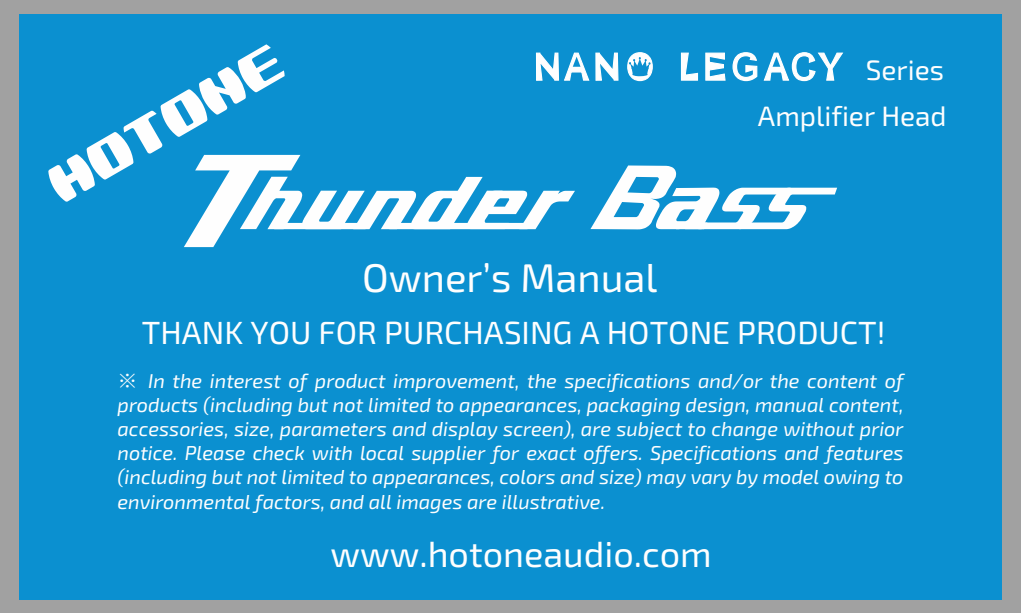
<style>
.page{position:relative;width:1021px;height:613px;background:#fff}
.page>*{position:absolute;margin:0;border:0;box-sizing:border-box;transform-origin:0 0}
.t1{font:40px "Exo 2";color:#fefefe}
.t2{font:36px "Exo 2";color:#fefefe}
.t3{font:32px "Exo 2";color:#fefefe}
.t4{font:28px/45.6px "Exo 2";color:#fefefe;text-align:right}
.t5{font:italic 20px/24px "Exo 2";color:#fefefe;text-align:justify}
.s1{font-family:"Sim Sun";font-style:normal}
</style>
<div class="page">
<div style="left:0;top:0;width:1020px;height:612px;background:#a1a1a1"></div>
<div style="left:19px;top:14px;width:982px;height:585px;background:#0b90d0"></div>
<svg style="left:48px;top:44px;width:796px;height:203px"></svg>
<h3 class="t4" style="left:758px;top:50px;width:190px">Series<br>Amplifier Head</h3>
<h1 class="t1" style="left:362px;top:264px;width:297px">Owner’s Manual</h1>
<h3 class="t3" style="left:142px;top:322px;width:745px">THANK YOU FOR PURCHASING A HOTONE PRODUCT!</h3>
<p class="t5" style="left:117px;top:371px;width:787px"><span class="s1">※</span> In the interest of product improvement, the specifications and/or the content of products (including but not limited to appearances, packaging design, manual content, accessories, size, parameters and display screen), are subject to change without prior notice. Please check with local supplier for exact offers. Specifications and features (including but not limited to appearances, colors and size) may vary by model owing to environmental factors, and all images are illustrative.</p>
<h2 class="t2" style="left:330px;top:541px;width:383px">www.hotoneaudio.com</h2>
</div>
